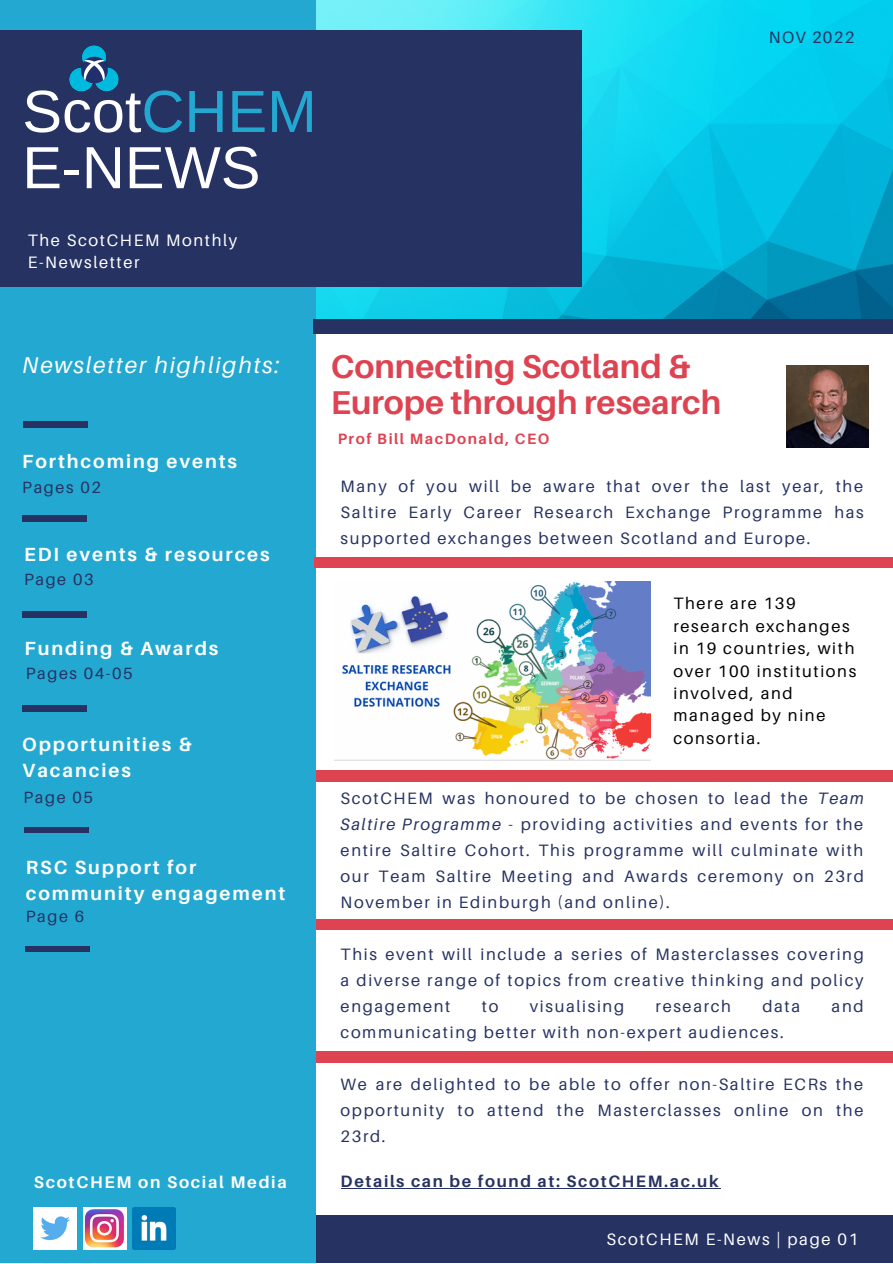
<style>
.page{position:relative;width:893px;height:1264px;background:#fff}
.page>*{position:absolute;margin:0;border:0;box-sizing:border-box;transform-origin:0 0}
.t1{font:59.55px/56.2px "Arimo";color:#fff}
.t2{font:700 33px/36px "Aileron";color:#dd4351}
.t3{font:italic 22.8px "Aileron";letter-spacing:.08em;color:#fff}
.t4{font:700 19.05px/25.8px "Aileron";letter-spacing:.1em;color:#fff}
.t5{font:700 16.8px "Aileron";letter-spacing:.1em;color:#fff}
.t6{font:16.5px/26px "Aileron";letter-spacing:.1em;color:#263262;text-align:justify}
.t7{font:16.5px/22.5px "Aileron";letter-spacing:.1em;color:#000}
.t8{font:16.5px/22.5px "Aileron";letter-spacing:.1em;color:#fff}
.t9{font:700 16.5px "Aileron";letter-spacing:.1em;color:#263262}
.t10{font:16.2px "Aileron";letter-spacing:.1em;color:#263262}
.t11{font:700 15px "Aileron";letter-spacing:.1em;color:#dd4351}
.s1{color:#22a8d1}
.s2{font-style:italic}
</style>
<div class="page">
<img style="left:315px;top:0;width:577px;height:320px">
<div style="left:309px;top:1215px;width:583px;height:47px;background:#263262"></div>
<div style="left:0;top:0;width:315px;height:1262px;background:#22a8d1"></div>
<div style="left:0;top:31px;width:582px;height:255px;background:#263262"></div>
<div style="left:313px;top:320px;width:579px;height:13px;background:#263262"></div>
<img style="left:70px;top:45px;width:48px;height:46px">
<hr style="left:340px;top:1187px;width:380px;height:1px;background:#263262">
<div style="left:315px;top:557px;width:577px;height:10px;background:#dd4351"></div>
<img style="left:786px;top:365px;width:82px;height:82px">
<div style="left:316px;top:919px;width:576px;height:10px;background:#dd4351"></div>
<img style="left:132px;top:1207px;width:43px;height:42px">
<img style="left:34px;top:1207px;width:42px;height:42px">
<img style="left:83px;top:1207px;width:43px;height:42px">
<div style="left:316px;top:1051px;width:576px;height:11px;background:#dd4351"></div>
<div style="left:22px;top:515px;width:64px;height:6px;background:#263262"></div>
<div style="left:22px;top:612px;width:64px;height:5px;background:#263262"></div>
<div style="left:26px;top:946px;width:64px;height:5px;background:#263262"></div>
<div style="left:25px;top:827px;width:64px;height:5px;background:#263262"></div>
<div style="left:22px;top:705px;width:64px;height:6px;background:#263262"></div>
<div style="left:23px;top:422px;width:65px;height:5px;background:#263262"></div>
<div style="left:316px;top:771px;width:576px;height:10px;background:#dd4351"></div>
<img style="left:334px;top:581px;width:316px;height:179px">
<h1 class="t1" style="left:22px;top:83px;width:296px">Scot<span class="s1">CHEM<br></span>E-NEWS</h1>
<p class="t8" style="left:28px;top:228px;width:211px">The ScotCHEM Monthly<br>E-Newsletter</p>
<h3 class="t3" style="left:22px;top:351px;width:259px">Newsletter highlights:</h3>
<h2 class="t2" style="left:330px;top:347px;width:392px">Connecting Scotland &amp;<br>Europe through research</h2>
<p class="t11" style="left:338px;top:429px;width:213px">Prof Bill MacDonald, CEO</p>
<p class="t6" style="left:768px;top:24px;width:87px">NOV 2022</p>
<p class="t4" style="left:22px;top:448px;width:216px">Forthcoming events</p>
<p class="t10" style="left:22px;top:477px;width:80px">Pages 02</p>
<p class="t4" style="left:24px;top:541px;width:247px">EDI events &amp; resources</p>
<p class="t10" style="left:24px;top:569px;width:71px">Page 03</p>
<p class="t4" style="left:25px;top:635px;width:195px">Funding &amp; Awards</p>
<p class="t10" style="left:26px;top:663px;width:108px">Pages 04-05</p>
<p class="t4" style="left:22px;top:731px;width:171px">Opportunities &amp;<br>Vacancies</p>
<p class="t10" style="left:23px;top:787px;width:71px">Page 05</p>
<p class="t4" style="left:26px;top:853px;width:261px">RSC Support for community engagement</p>
<p class="t10" style="left:26px;top:906px;width:60px">Page 6</p>
<p class="t6" style="left:340px;top:473px;width:524px">Many of you will be aware that over the last year, the Saltire Early Career Research Exchange Programme has supported exchanges between Scotland and Europe.</p>
<p class="t7" style="left:673px;top:591px;width:184px">There are 139 research exchanges in 19 countries, with over 100 institutions involved, and managed by nine consortia.</p>
<p class="t6" style="left:340px;top:785px;width:525px">ScotCHEM was honoured to be chosen to lead the <span class="s2">Team Saltire Programme</span> - providing activities and events for the entire Saltire Cohort. This programme will culminate with our Team Saltire Meeting and Awards ceremony on 23rd November in Edinburgh (and online).</p>
<p class="t6" style="left:340px;top:941px;width:524px">This event will include a series of Masterclasses covering a diverse range of topics from creative thinking and policy engagement</p>
<p class="t6" style="left:482px;top:993px;width:18px">to</p>
<p class="t6" style="left:530px;top:993px;width:96px">visualising</p>
<p class="t6" style="left:655px;top:993px;width:77px">research</p>
<p class="t6" style="left:762px;top:993px;width:39px">data</p>
<p class="t6" style="left:831px;top:993px;width:33px">and</p>
<p class="t6" style="left:340px;top:1018px;width:444px">communicating better with non-expert audiences.</p>
<p class="t6" style="left:340px;top:1070px;width:524px">We are delighted to be able to offer non-Saltire ECRs the opportunity to attend the Masterclasses online on the 23rd.</p>
<p class="t5" style="left:34px;top:1172px;width:254px">ScotCHEM on Social Media</p>
<p class="t9" style="left:340px;top:1170px;width:379px">Details can be found at: ScotCHEM.ac.uk</p>
<p class="t8" style="left:606px;top:1227px;width:253px">ScotCHEM E-News | page 01</p>
</div>
